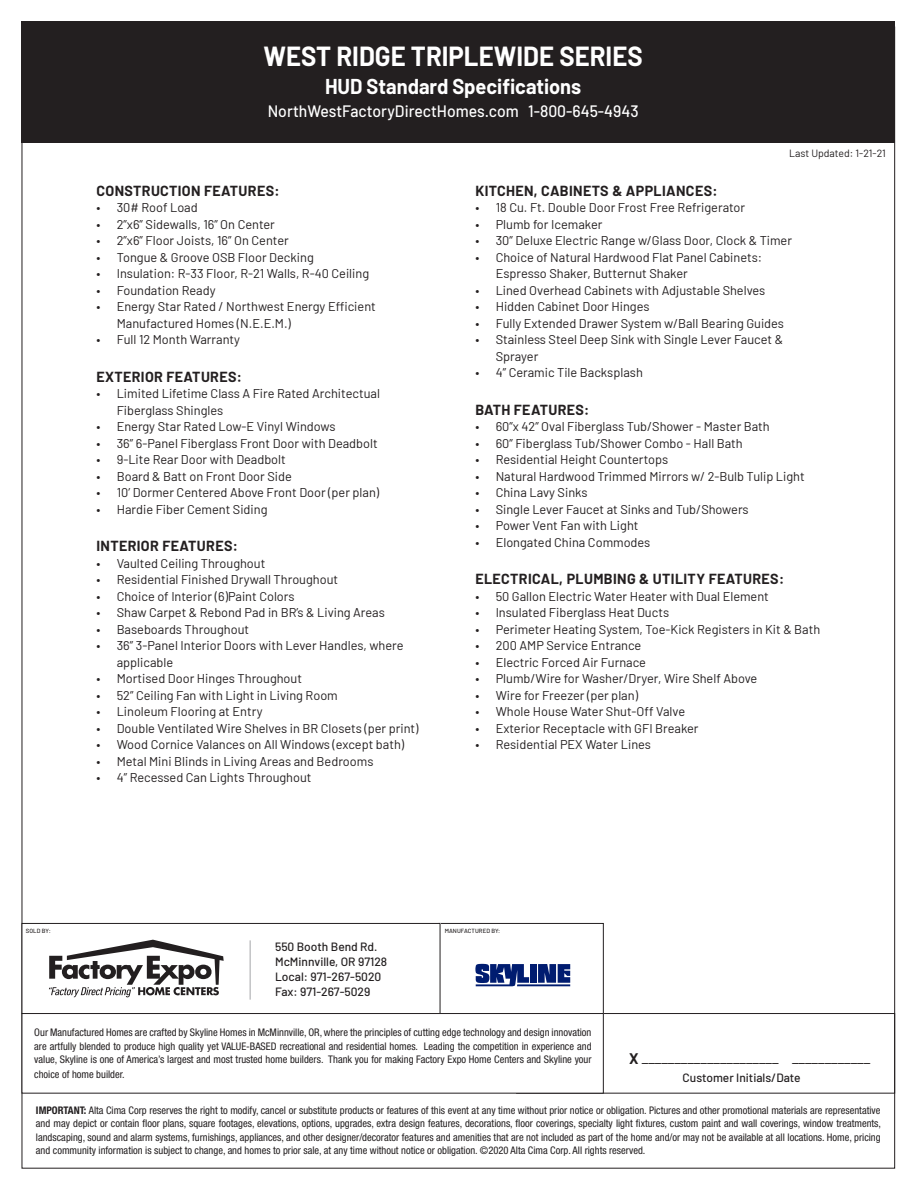
<style>
.page{position:relative;width:918px;height:1188px;background:#fff}
.page>*{position:absolute;margin:0;border:0;box-sizing:border-box;transform-origin:0 0}
.t1{font:700 27px "Barlow";color:#fff;scale:.95 1}
.t2{font:700 21px "Barlow";color:#fff;scale:.95 1}
.t3{font:500 16.5px "Barlow";color:#fff;scale:.95 1}
.t4{font:15px "Barlow";color:#231f20}
.Headers{font:700 14.25px "Barlow";letter-spacing:.025em;color:#231f20}
.t5{font:12.75px/16.5px "Barlow";color:#231f20}
.t6{font:500 12px/15px "Barlow";color:#231f20}
.heading_new{font:condensed 10.5px/13.5px "Helvetica Neue LT Std";color:#231f20;text-align:justify}
.t7{font:10.5px "Barlow";color:#231f20}
.t8{font:500 6px "Barlow";letter-spacing:.01em;color:#231f20}
.s1{font-weight:700}
</style>
<div class="page">
<div style="left:438px;top:923px;width:166px;height:91px;border:1px solid #231f20"></div>
<div style="left:22px;top:923px;width:418px;height:91px;border:1px solid #231f20"></div>
<div style="left:22px;top:21px;width:873px;height:122px;background:#231f20"></div>
<hr style="left:250px;top:940px;width:1px;height:60px;background:#a4a5a9">
<div style="left:516px;top:1013px;width:379px;height:81px;border:1px solid #231f20"></div>
<svg style="left:49px;top:940px;width:175px;height:57px"></svg>
<svg style="left:475px;top:964px;width:95px;height:22px"></svg>
<hr style="left:517px;top:984px;width:53px;height:2px;background:#001c70">
<div style="left:22px;top:1014px;width:581px;height:79px;background:#fff"></div>
<div style="left:22px;top:1013px;width:582px;height:81px;border:1px solid #231f20"></div>
<p class="t1" style="left:264px;top:36px;width:401px">WEST RIDGE TRIPLEWIDE SERIES</p>
<p class="t2" style="left:325px;top:71px;width:271px">HUD Standard Specifications</p>
<p class="t3" style="left:268px;top:99px;width:392px">NorthWestFactoryDirectHomes.com 1-800-645-4943</p>
<p class="t7" style="left:789px;top:145px;width:98px">Last Updated: 1-21-21</p>
<p class="Headers" style="left:96px;top:180px;width:185px">CONSTRUCTION FEATURES:</p>
<p class="t5" style="left:96px;top:198px;width:103px">• 30# Roof Load</p>
<p class="t5" style="left:96px;top:215px;width:180px">• 2”x6” Sidewalls, 16” On Center</p>
<p class="t5" style="left:96px;top:231px;width:194px">• 2”x6” Floor Joists, 16” On Center</p>
<p class="t5" style="left:96px;top:248px;width:219px">• Tongue &amp; Groove OSB Floor Decking</p>
<p class="t5" style="left:96px;top:264px;width:274px">• Insulation: R-33 Floor, R-21 Walls, R-40 Ceiling</p>
<p class="t5" style="left:96px;top:281px;width:121px">• Foundation Ready</p>
<p class="t5" style="left:117px;top:297px;width:261px;text-indent:-20px">• Energy Star Rated / Northwest Energy Efficient<br>Manufactured Homes (N.E.E.M.)</p>
<p class="t5" style="left:96px;top:330px;width:145px">• Full 12 Month Warranty</p>
<p class="Headers" style="left:96px;top:366px;width:147px">EXTERIOR FEATURES:</p>
<p class="t5" style="left:117px;top:384px;width:265px;text-indent:-20px">• Limited Lifetime Class A Fire Rated Architectual<br>Fiberglass Shingles</p>
<p class="t5" style="left:96px;top:417px;width:241px">• Energy Star Rated Low-E Vinyl Windows</p>
<p class="t5" style="left:96px;top:434px;width:283px">• 36” 6-Panel Fiberglass Front Door with Deadbolt</p>
<p class="t5" style="left:96px;top:450px;width:191px">• 9-Lite Rear Door with Deadbolt</p>
<p class="t5" style="left:96px;top:467px;width:197px">• Board &amp; Batt on Front Door Side</p>
<p class="t5" style="left:96px;top:483px;width:284px">• 10’ Dormer Centered Above Front Door (per plan)</p>
<p class="t5" style="left:96px;top:500px;width:173px">• Hardie Fiber Cement Siding</p>
<p class="Headers" style="left:96px;top:535px;width:143px">INTERIOR FEATURES:</p>
<p class="t5" style="left:96px;top:554px;width:170px">• Vaulted Ceiling Throughout</p>
<p class="t5" style="left:96px;top:570px;width:243px">• Residential Finished Drywall Throughout</p>
<p class="t5" style="left:96px;top:587px;width:200px">• Choice of Interior (6)Paint Colors</p>
<p class="t5" style="left:96px;top:603px;width:290px">• Shaw Carpet &amp; Rebond Pad in BR’s &amp; Living Areas</p>
<p class="t5" style="left:96px;top:620px;width:154px">• Baseboards Throughout</p>
<p class="t5" style="left:117px;top:636px;width:288px;text-indent:-20px">• 36” 3-Panel Interior Doors with Lever Handles, where applicable</p>
<p class="t5" style="left:96px;top:669px;width:207px">• Mortised Door Hinges Throughout</p>
<p class="t5" style="left:96px;top:686px;width:243px">• 52” Ceiling Fan with Light in Living Room</p>
<p class="t5" style="left:96px;top:702px;width:168px">• Linoleum Flooring at Entry</p>
<p class="t5" style="left:96px;top:719px;width:324px">• Double Ventilated Wire Shelves in BR Closets (per print)</p>
<p class="t5" style="left:96px;top:735px;width:309px">• Wood Cornice Valances on All Windows (except bath)</p>
<p class="t5" style="left:96px;top:752px;width:279px">• Metal Mini Blinds in Living Areas and Bedrooms</p>
<p class="t5" style="left:96px;top:768px;width:217px">• 4” Recessed Can Lights Throughout</p>
<p class="Headers" style="left:475px;top:180px;width:244px">KITCHEN, CABINETS &amp; APPLIANCES:</p>
<p class="t5" style="left:475px;top:198px;width:271px">• 18 Cu. Ft. Double Door Frost Free Refrigerator</p>
<p class="t5" style="left:475px;top:215px;width:129px">• Plumb for Icemaker</p>
<p class="t5" style="left:475px;top:231px;width:318px">• 30” Deluxe Electric Range w/Glass Door, Clock &amp; Timer</p>
<p class="t5" style="left:496px;top:248px;width:268px;text-indent:-20px">• Choice of Natural Hardwood Flat Panel Cabinets:<br>Espresso Shaker, Butternut Shaker</p>
<p class="t5" style="left:475px;top:281px;width:291px">• Lined Overhead Cabinets with Adjustable Shelves</p>
<p class="t5" style="left:475px;top:297px;width:176px">• Hidden Cabinet Door Hinges</p>
<p class="t5" style="left:475px;top:314px;width:310px">• Fully Extended Drawer System w/Ball Bearing Guides</p>
<p class="t5" style="left:496px;top:330px;width:289px;text-indent:-20px">• Stainless Steel Deep Sink with Single Lever Faucet &amp;<br>Sprayer</p>
<p class="t5" style="left:475px;top:363px;width:169px">• 4” Ceramic Tile Backsplash</p>
<p class="Headers" style="left:475px;top:399px;width:116px">BATH FEATURES:</p>
<p class="t5" style="left:475px;top:417px;width:296px">• 60”x 42” Oval Fiberglass Tub/Shower - Master Bath</p>
<p class="t5" style="left:475px;top:434px;width:269px">• 60” Fiberglass Tub/Shower Combo - Hall Bath</p>
<p class="t5" style="left:475px;top:450px;width:194px">• Residential Height Countertops</p>
<p class="t5" style="left:475px;top:467px;width:331px">• Natural Hardwood Trimmed Mirrors w/ 2-Bulb Tulip Light</p>
<p class="t5" style="left:475px;top:483px;width:114px">• China Lavy Sinks</p>
<p class="t5" style="left:475px;top:500px;width:275px">• Single Lever Faucet at Sinks and Tub/Showers</p>
<p class="t5" style="left:475px;top:516px;width:165px">• Power Vent Fan with Light</p>
<p class="t5" style="left:475px;top:533px;width:176px">• Elongated China Commodes</p>
<p class="Headers" style="left:475px;top:568px;width:310px">ELECTRICAL, PLUMBING &amp; UTILITY FEATURES:</p>
<p class="t5" style="left:475px;top:587px;width:295px">• 50 Gallon Electric Water Heater with Dual Element</p>
<p class="t5" style="left:475px;top:603px;width:195px">• Insulated Fiberglass Heat Ducts</p>
<p class="t5" style="left:475px;top:620px;width:346px">• Perimeter Heating System, Toe-Kick Registers in Kit &amp; Bath</p>
<p class="t5" style="left:475px;top:636px;width:168px">• 200 AMP Service Entrance</p>
<p class="t5" style="left:475px;top:653px;width:172px">• Electric Forced Air Furnace</p>
<p class="t5" style="left:475px;top:669px;width:283px">• Plumb/Wire for Washer/Dryer, Wire Shelf Above</p>
<p class="t5" style="left:475px;top:686px;width:164px">• Wire for Freezer (per plan)</p>
<p class="t5" style="left:475px;top:702px;width:211px">• Whole House Water Shut-Off Valve</p>
<p class="t5" style="left:475px;top:719px;width:225px">• Exterior Receptacle with GFI Breaker</p>
<p class="t5" style="left:475px;top:735px;width:177px">• Residential PEX Water Lines</p>
<p class="t8" style="left:26px;top:926px;width:26px">SOLD BY:</p>
<p class="t8" style="left:445px;top:926px;width:57px">MANUFACTURED BY:</p>
<p class="t6" style="left:275px;top:938px;width:104px">550 Booth Bend Rd.</p>
<p class="t6" style="left:275px;top:953px;width:114px">McMinnville, OR 97128</p>
<p class="t6" style="left:275px;top:968px;width:108px">Local: 971-267-5020<br>Fax: 971-267-5029</p>
<p class="heading_new" style="left:34px;top:1026px;width:559px">Our Manufactured Homes are crafted by Skyline Homes in McMinnville, OR, where the principles of cutting edge technology and design innovation are artfully blended to produce high quality yet VALUE-BASED recreational and residential homes. Leading the competition in experience and value, Skyline is one of America’s largest and most trusted home builders. Thank you for making Factory Expo Home Centers and Skyline your</p>
<p class="heading_new" style="left:34px;top:1068px;width:92px">choice of home builder.</p>
<p class="t4" style="left:629px;top:1048px;width:243px"><span class="s1">X</span> _____________________ ____________</p>
<p class="t6" style="left:683px;top:1069px;width:119px">Customer Initials/Date</p>
<p class="heading_new" style="left:36px;top:1103px;width:847px"><span class="s1">IMPORTANT:</span> Alta Cima Corp reserves the right to modify, cancel or substitute products or features of this event at any time without prior notice or obligation. Pictures and other promotional materials are representative and may depict or contain floor plans, square footages, elevations, options, upgrades, extra design features, decorations, floor coverings, specialty light fixtures, custom paint and wall coverings, window treatments, landscaping, sound and alarm systems, furnishings, appliances, and other designer/decorator features and amenities that are not included as part of the home and/or may not be available at all locations. Home, pricing and community information is subject to change, and homes to prior sale, at any time without notice or obligation. ©2020 Alta Cima Corp. All rights reserved.</p>
</div>
